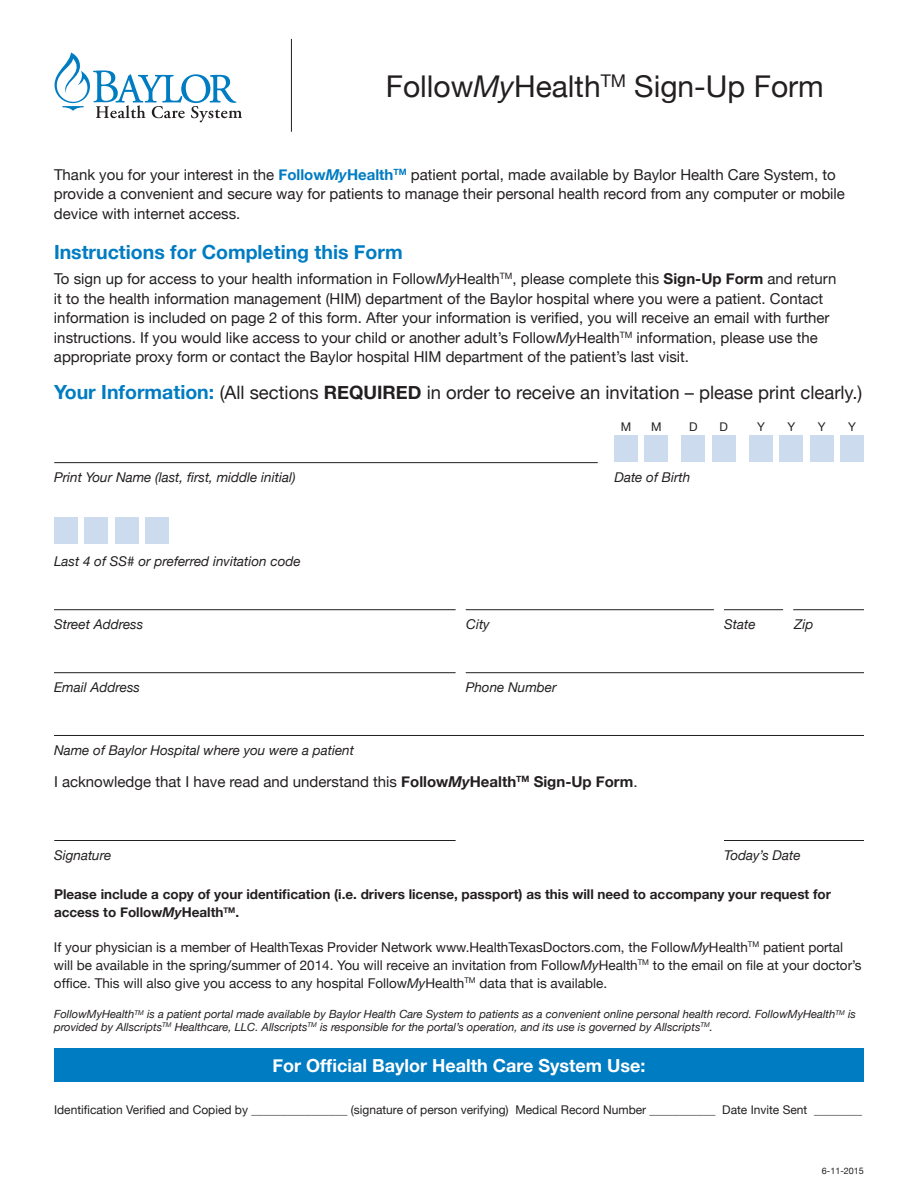
<style>
.page{position:relative;width:918px;height:1188px;background:#fff}
.page>*{position:absolute;margin:0;border:0;box-sizing:border-box;transform-origin:0 0}
.t1{font:30px "Helvetica Neue";color:#231f20}
.t2{font:700 19.5px "Helvetica Neue";color:#007cc2}
.t3{font:18.45px "Helvetica Neue";color:#231f20}
.t4{font:700 18px "Helvetica Neue";color:#fff}
.t5{font:15px/19.5px "Helvetica Neue";color:#231f20}
.t6{font:13.5px/18px "Helvetica Neue";color:#231f20}
.t7{font:italic 13.5px "Helvetica Neue";color:#231f20}
.t8{font:700 13.5px/18px "Helvetica Neue";color:#231f20}
.t9{font:12px "Helvetica Neue";color:#231f20}
.t10{font:italic 11.25px/12.8px "Helvetica Neue";color:#231f20}
.t11{font:9px "Helvetica Neue";color:#231f20}
.s1{font-style:italic}
.s2{font-weight:700;color:#007cc2}
.s3{font-weight:700;font-style:italic;color:#007cc2}
.s4{font-weight:700}
.s5{font-weight:700;font-size:19.5px;color:#007cc2}
.s6{font-weight:700;font-style:italic}
</style>
<div class="page">
<svg style="left:54px;top:53px;width:188px;height:69px"></svg>
<hr style="left:54px;top:462px;width:544px;height:1px;background:#231f20">
<hr style="left:291px;top:39px;width:1px;height:93px;background:#231f20">
<hr style="left:54px;top:672px;width:402px;height:1px;background:#231f20">
<hr style="left:54px;top:609px;width:402px;height:1px;background:#231f20">
<div style="left:54px;top:517px;width:24px;height:27px;background:#cddbef"></div>
<div style="left:84px;top:517px;width:24px;height:27px;background:#cddbef"></div>
<div style="left:115px;top:517px;width:23px;height:27px;background:#cddbef"></div>
<div style="left:145px;top:517px;width:24px;height:27px;background:#cddbef"></div>
<hr style="left:54px;top:840px;width:402px;height:1px;background:#231f20">
<hr style="left:54px;top:735px;width:810px;height:1px;background:#231f20">
<div style="left:614px;top:435px;width:24px;height:27px;background:#cddbef"></div>
<div style="left:645px;top:435px;width:23px;height:27px;background:#cddbef"></div>
<div style="left:682px;top:435px;width:23px;height:27px;background:#cddbef"></div>
<div style="left:712px;top:435px;width:24px;height:27px;background:#cddbef"></div>
<div style="left:749px;top:435px;width:24px;height:27px;background:#cddbef"></div>
<div style="left:780px;top:435px;width:23px;height:27px;background:#cddbef"></div>
<div style="left:810px;top:435px;width:24px;height:27px;background:#cddbef"></div>
<div style="left:840px;top:435px;width:24px;height:27px;background:#cddbef"></div>
<hr style="left:793px;top:609px;width:71px;height:1px;background:#231f20">
<hr style="left:724px;top:609px;width:59px;height:1px;background:#231f20">
<hr style="left:466px;top:609px;width:248px;height:1px;background:#231f20">
<hr style="left:466px;top:672px;width:398px;height:1px;background:#231f20">
<hr style="left:724px;top:840px;width:140px;height:1px;background:#231f20">
<div style="left:54px;top:1049px;width:810px;height:33px;background:#007cc2"></div>
<h1 class="t1" style="left:386px;top:68px;width:440px">Follow<span class="s1">My</span>Health<sup>TM</sup> Sign-Up Form</h1>
<p class="t5" style="left:54px;top:165px;width:793px">Thank you for your interest in the <span class="s2">Follow</span><span class="s3">My</span><span class="s2">Health</span><sup>TM</sup> patient portal, made available by Baylor Health Care System, to provide a convenient and secure way for patients to manage their personal health record from any computer or mobile device with internet access.</p>
<h2 class="t2" style="left:54px;top:240px;width:350px">Instructions for Completing this Form</h2>
<p class="t5" style="left:54px;top:269px;width:784px">To sign up for access to your health information in Follow<span class="s1">My</span>Health<sup>TM</sup>, please complete this <span class="s4">Sign-Up Form</span> and return it to the health information management (HIM) department of the Baylor hospital where you were a patient. Contact information is included on page 2 of this form. After your information is verified, you will receive an email with further instructions. If you would like access to your child or another adult’s Follow<span class="s1">My</span>Health<sup>TM</sup> information, please use the appropriate proxy form or contact the Baylor hospital HIM department of the patient’s last visit.</p>
<p class="t3" style="left:54px;top:381px;width:810px"><span class="s5">Your Information:</span> (All sections <span class="s4">required</span> in order to receive an invitation – please print clearly.)</p>
<p class="t9" style="left:621px;top:419px;width:12px">M</p>
<p class="t9" style="left:651px;top:419px;width:12px">M</p>
<p class="t9" style="left:689px;top:419px;width:10px">D</p>
<p class="t9" style="left:720px;top:419px;width:10px">D</p>
<p class="t9" style="left:757px;top:419px;width:9px">Y</p>
<p class="t9" style="left:787px;top:419px;width:9px">Y</p>
<p class="t9" style="left:818px;top:419px;width:9px">Y</p>
<p class="t9" style="left:848px;top:419px;width:9px">Y</p>
<p class="t7" style="left:54px;top:469px;width:243px">Print Your Name (last, first, middle initial)</p>
<p class="t7" style="left:615px;top:469px;width:77px">Date of Birth</p>
<p class="t7" style="left:54px;top:553px;width:248px">Last 4 of SS# or preferred invitation code</p>
<p class="t7" style="left:54px;top:616px;width:91px">Street Address</p>
<p class="t7" style="left:466px;top:616px;width:25px">City</p>
<p class="t7" style="left:724px;top:616px;width:33px">State</p>
<p class="t7" style="left:794px;top:616px;width:21px">Zip</p>
<p class="t7" style="left:54px;top:679px;width:88px">Email Address</p>
<p class="t7" style="left:466px;top:679px;width:93px">Phone Number</p>
<p class="t7" style="left:54px;top:742px;width:302px">Name of Baylor Hospital where you were a patient</p>
<p class="t5" style="left:54px;top:772px;width:585px">I acknowledge that I have read and understand this <span class="s4">Follow</span><span class="s6">My</span><span class="s4">Health</span><sup>TM</sup> <span class="s4">Sign-Up Form</span>.</p>
<p class="t7" style="left:54px;top:847px;width:59px">Signature</p>
<p class="t7" style="left:724px;top:847px;width:78px">Today’s Date</p>
<p class="t8" style="left:54px;top:885px;width:779px">Please include a copy of your identification (i.e. drivers license, passport) as this will need to accompany your request for access to Follow<span class="s1">My</span>Health<sup>TM</sup>.</p>
<p class="t6" style="left:54px;top:938px;width:809px">If your physician is a member of HealthTexas Provider Network www.HealthTexasDoctors.com, the Follow<span class="s1">My</span>Health<sup>TM</sup> patient portal will be available in the spring/summer of 2014. You will receive an invitation from Follow<span class="s1">My</span>Health<sup>TM</sup> to the email on file at your doctor’s office. This will also give you access to any hospital Follow<span class="s1">My</span>Health<sup>TM</sup> data that is available.</p>
<p class="t10" style="left:54px;top:1008px;width:803px">FollowMyHealth<sup>TM</sup> is a patient portal made available by Baylor Health Care System to patients as a convenient online personal health record. FollowMyHealth<sup>TM</sup> is provided by Allscripts<sup>TM</sup> Healthcare, LLC. Allscripts<sup>TM</sup> is responsible for the portal’s operation, and its use is governed by Allscripts<sup>TM</sup>.</p>
<p class="t4" style="left:273px;top:1054px;width:374px">For Official Baylor Health Care System Use:</p>
<p class="t9" style="left:54px;top:1103px;width:810px">Identification Verified and Copied by ________________ (signature of person verifying) Medical Record Number ___________ Date Invite Sent ________</p>
<p class="t11" style="left:822px;top:1166px;width:44px">6-11-2015</p>
</div>
